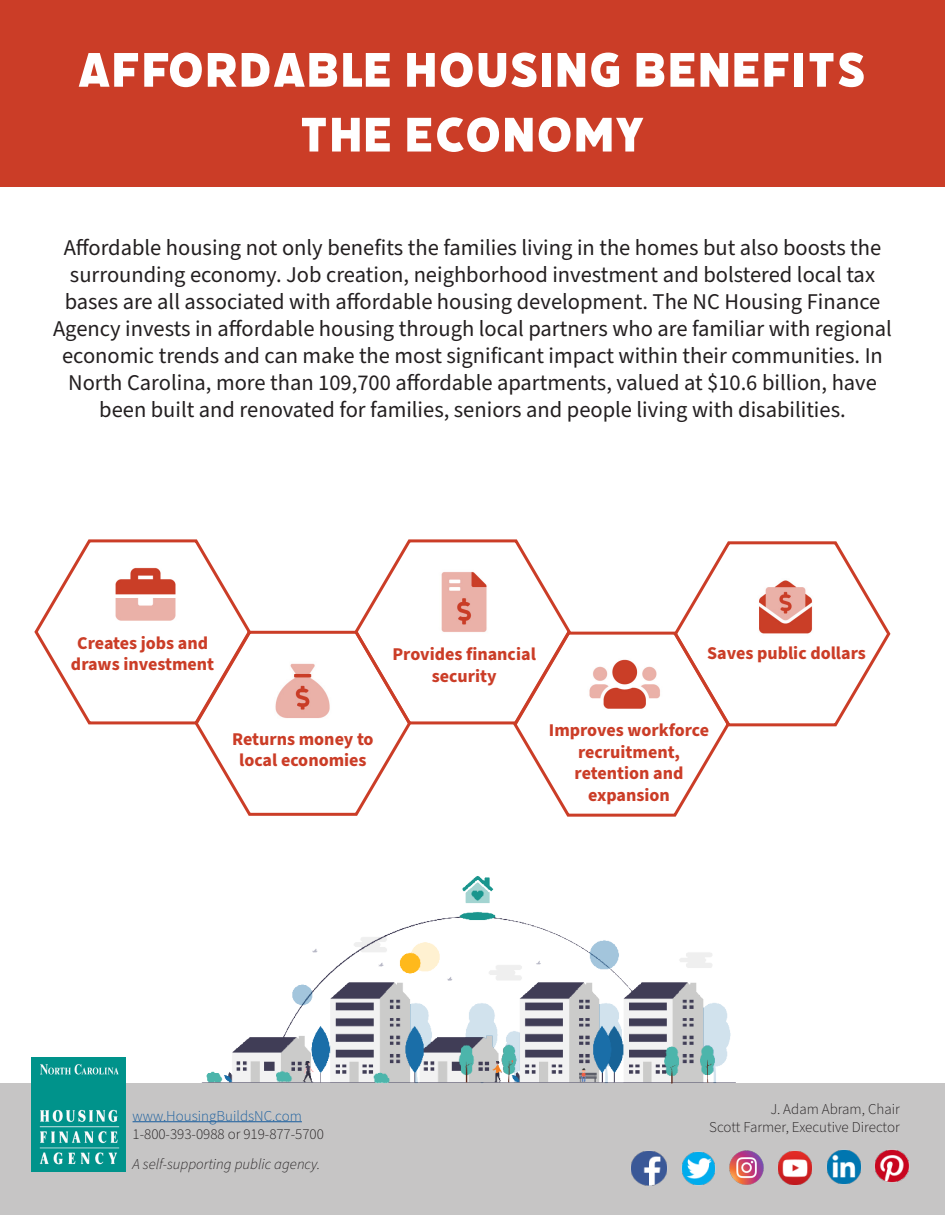
<style>
.page{position:relative;width:945px;height:1215px;background:#fff}
.page>*{position:absolute;margin:0;border:0;box-sizing:border-box;transform-origin:0 0}
.t1{font:54px/64.8px "Filicudi Solid";color:#fff}
.t2{font:22.5px/27px "Source Sans Pro";color:#231f20;text-align:center}
.t3{font:700 18px/21.6px "Source Sans Pro";color:#cb3d27;text-align:center}
.t4{font:300 15px "Source Sans Pro";color:#231f20}
.t5{font:italic 300 15px "Source Sans Pro";color:#231f20}
.t6{font:300 15px "Source Sans Pro";color:#175d9e}
</style>
<div class="page">
<div style="left:0;top:0;width:945px;height:186px;background:#cb3d27"></div>
<div style="left:0;top:1084px;width:945px;height:131px;background:#c6c5c5"></div>
<img style="left:32px;top:1057px;width:94px;height:115px">
<hr style="left:133px;top:1121px;width:169px;height:1px;background:#175d9e">
<img style="left:631px;top:1151px;width:36px;height:35px">
<img style="left:681px;top:1151px;width:35px;height:35px">
<img style="left:729px;top:1150px;width:35px;height:35px">
<img style="left:777px;top:1150px;width:36px;height:35px">
<img style="left:827px;top:1150px;width:34px;height:34px">
<img style="left:874px;top:1149px;width:36px;height:33px">
<img style="left:167px;top:876px;width:609px;height:208px">
<svg style="left:34px;top:539px;width:857px;height:278px"></svg>
<p class="t1" style="left:299px;top:38px;width:569px;text-indent:-222px">AFFORDABLE HOUSING BENEFITS<br>THE ECONO</p>
<p class="t1" style="left:573px;top:103px;width:73px">MY</p>
<p class="t2" style="left:53px;top:235px;width:840px">Affordable housing not only benefits the families living in the homes but also boosts the surrounding economy. Job creation, neighborhood investment and bolstered local tax bases are all associated with affordable housing development. The NC Housing Finance Agency invests in affordable housing through local partners who are familiar with regional economic trends and can make the most significant impact within their communities. In North Carolina, more than 109,700 affordable apartments, valued at $10.6 billion, have been built and renovated for families, seniors and people living with disabilities.</p>
<p class="t3" style="left:71px;top:632px;width:145px">Creates jobs and draws investment</p>
<p class="t3" style="left:232px;top:729px;width:143px">Returns money to local economies</p>
<p class="t3" style="left:392px;top:644px;width:145px">Provides financial security</p>
<p class="t3" style="left:707px;top:643px;width:160px">Saves public dollars</p>
<p class="t3" style="left:549px;top:720px;width:162px">Improves workforce recruitment, retention and expansion</p>
<p class="t6" style="left:133px;top:1106px;width:171px">www.HousingBuildsNC.com</p>
<p class="t4" style="left:133px;top:1124px;width:193px">1-800-393-0988 or 919-877-5700</p>
<p class="t5" style="left:133px;top:1154px;width:189px">A self-supporting public agency.</p>
<p class="t4" style="left:770px;top:1099px;width:131px">J. Adam Abram, Chair</p>
<p class="t4" style="left:709px;top:1117px;width:192px">Scott Farmer, Executive Director</p>
</div>
